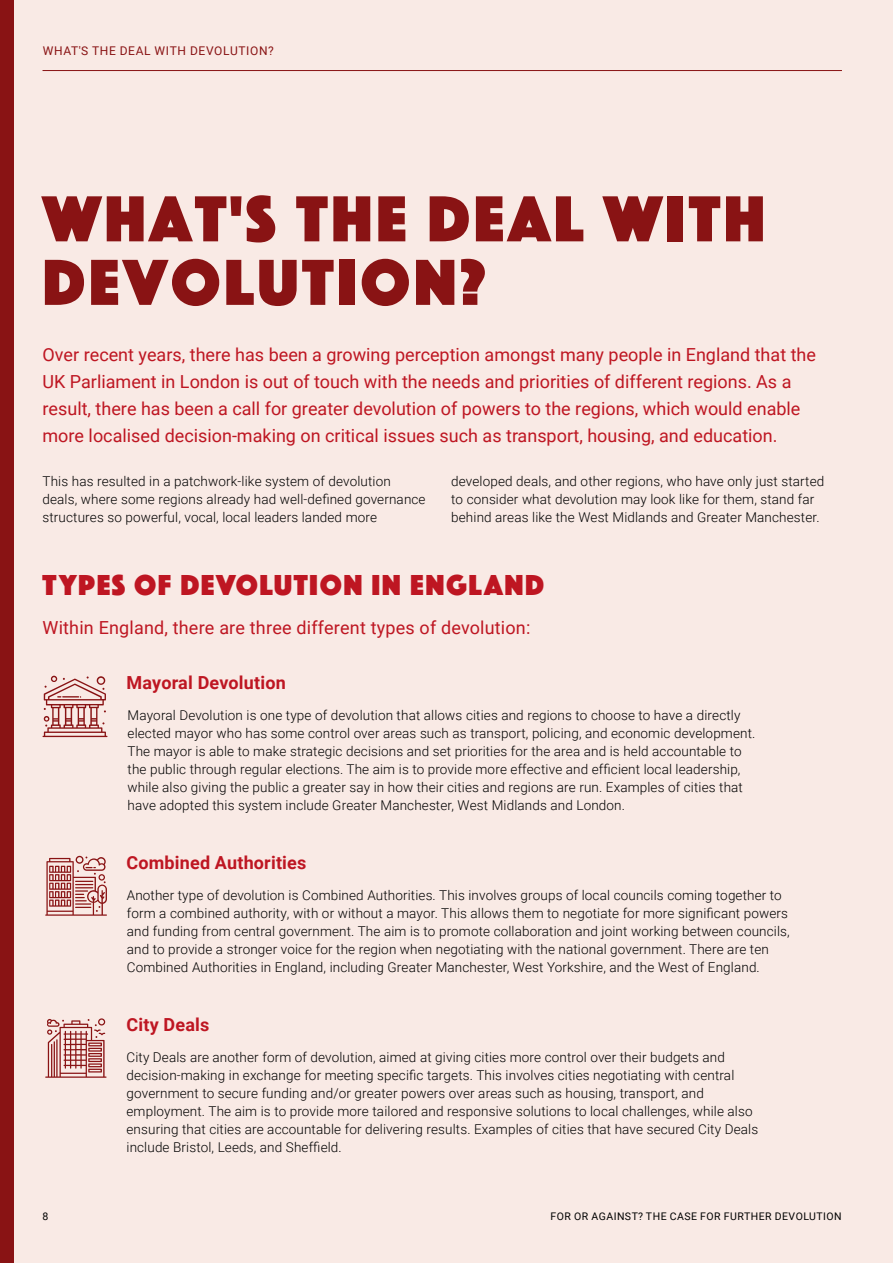
<style>
.page{position:relative;width:893px;height:1263px;background:#f9eae5}
.page>*{position:absolute;margin:0;border:0;box-sizing:border-box;transform-origin:0 0}
.t1{font:67.5px/63.4px "Phosphate Solid";letter-spacing:.05em;color:#891314}
.t2{font:30px "Phosphate Solid";letter-spacing:.05em;color:#be1622}
.t3{font:18px/27px "Roboto";color:#be1622}
.t4{font:700 18px "Roboto";letter-spacing:.01em;color:#be1622}
.t5{font:300 13.5px/18px "Roboto";letter-spacing:.01em;color:#000}
.t6{font:12px "Roboto";letter-spacing:.055em;color:#891314}
.t7{font:10.5px "Roboto";letter-spacing:.045em;color:#000}
</style>
<div class="page">
<hr style="left:43px;top:70px;width:799px;height:1px;background:#891314">
<div style="left:0;top:0;width:14px;height:1263px;background:#891314"></div>
<svg style="left:43px;top:676px;width:65px;height:61px"></svg>
<svg style="left:45px;top:856px;width:62px;height:60px"></svg>
<svg style="left:45px;top:1018px;width:62px;height:60px"></svg>
<p class="t6" style="left:43px;top:42px;width:233px">WHAT'S THE DEAL WITH DEVOLUTION?</p>
<h1 class="t1" style="left:43px;top:184px;width:724px">WHAT'S THE DEAL WITH<br>DEVOLUTION?</h1>
<p class="t3" style="left:43px;top:341px;width:775px">Over recent years, there has been a growing perception amongst many people in England that the UK Parliament in London is out of touch with the needs and priorities of different regions. As a result, there has been a call for greater devolution of powers to the regions, which would enable more localised decision-making on critical issues such as transport, housing, and education.</p>
<p class="t5" style="left:43px;top:472px;width:385px">This has resulted in a patchwork-like system of devolution deals, where some regions already had well-defined governance structures so powerful, vocal, local leaders landed more</p>
<p class="t5" style="left:451px;top:472px;width:375px">developed deals, and other regions, who have only just started to consider what devolution may look like for them, stand far behind areas like the West Midlands and Greater Manchester.</p>
<h2 class="t2" style="left:43px;top:563px;width:503px">TYPES OF DEVOLUTION IN ENGLAND</h2>
<h3 class="t3" style="left:43px;top:614px;width:489px">Within England, there are three different types of devolution:</h3>
<h3 class="t4" style="left:126px;top:670px;width:161px">Mayoral Devolution</h3>
<p class="t5" style="left:128px;top:706px;width:629px">Mayoral Devolution is one type of devolution that allows cities and regions to choose to have a directly elected mayor who has some control over areas such as transport, policing, and economic development.<br>The mayor is able to make strategic decisions and set priorities for the area and is held accountable to the public through regular elections. The aim is to provide more effective and efficient local leadership, while also giving the public a greater say in how their cities and regions are run. Examples of cities that have adopted this system include Greater Manchester, West Midlands and London.</p>
<h3 class="t4" style="left:126px;top:850px;width:181px">Combined Authorities</h3>
<p class="t5" style="left:127px;top:886px;width:664px">Another type of devolution is Combined Authorities. This involves groups of local councils coming together to form a combined authority, with or without a mayor. This allows them to negotiate for more significant powers and funding from central government. The aim is to promote collaboration and joint working between councils, and to provide a stronger voice for the region when negotiating with the national government. There are ten Combined Authorities in England, including Greater Manchester, West Yorkshire, and the West of England.</p>
<h3 class="t4" style="left:126px;top:1012px;width:84px">City Deals</h3>
<p class="t5" style="left:126px;top:1048px;width:633px">City Deals are another form of devolution, aimed at giving cities more control over their budgets and decision-making in exchange for meeting specific targets. This involves cities negotiating with central government to secure funding and/or greater powers over areas such as housing, transport, and employment. The aim is to provide more tailored and responsive solutions to local challenges, while also ensuring that cities are accountable for delivering results. Examples of cities that have secured City Deals include Bristol, Leeds, and Sheffield.</p>
<p class="t7" style="left:43px;top:1209px;width:7px">8</p>
<p class="t7" style="left:550px;top:1209px;width:293px">FOR OR AGAINST? THE CASE FOR FURTHER DEVOLUTION</p>
</div>
